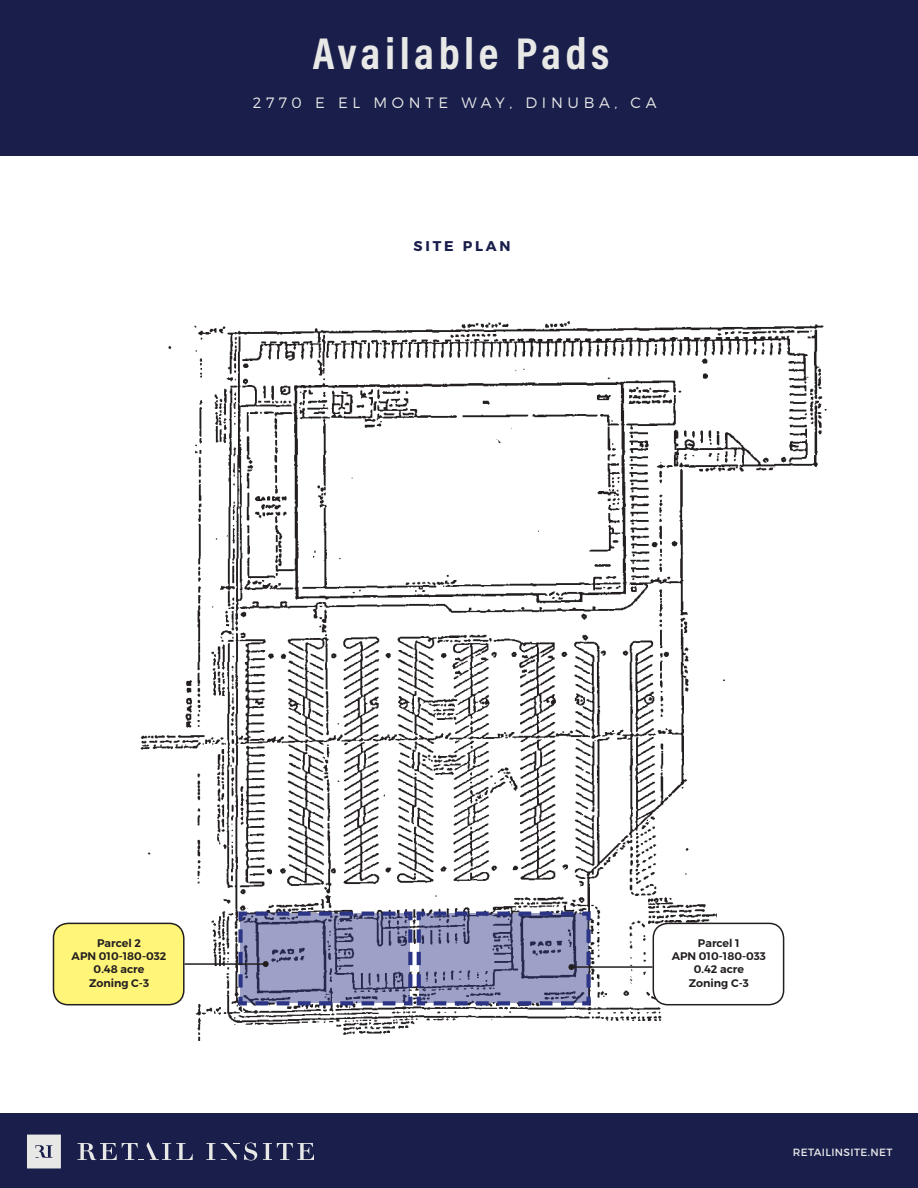
<style>
.page{position:relative;width:918px;height:1188px;background:#fff}
.page>*{position:absolute;margin:0;border:0;box-sizing:border-box;transform-origin:0 0}
.t1{font:700 45px "Acumin Pro Cond";letter-spacing:.1em;color:#e8e9e7}
.t2{font:300 15px "Montserrat";letter-spacing:.31em;color:#e8e9e7}
.Headers{font:700 14.1px "Montserrat";letter-spacing:.2em;color:#191e4b}
.t3{font:600 11.1px "Montserrat";color:#231f20}
.t4{font:10.5px "Montserrat";letter-spacing:.035em;color:#e8e9e7}
</style>
<div class="page">
<div style="left:0;top:1113px;width:918px;height:75px;background:#191e4b"></div>
<svg style="left:78px;top:1142px;width:115px;height:18px"></svg>
<svg style="left:206px;top:1143px;width:9px;height:17px"></svg>
<svg style="left:221px;top:1142px;width:36px;height:19px"></svg>
<svg style="left:263px;top:1143px;width:51px;height:17px"></svg>
<svg style="left:27px;top:1135px;width:34px;height:33px"></svg>
<div style="left:0;top:0;width:918px;height:156px;background:#191e4b"></div>
<img style="left:119px;top:321px;width:708px;height:720px">
<div style="left:408px;top:464px;width:119px;height:61px;background:#fff"></div>
<div style="left:53px;top:923px;width:131px;height:82px;background:#fff578;border-radius:15px"></div>
<div style="left:53px;top:923px;width:132px;height:82px;border:2px solid #231f20;border-radius:15px"></div>
<div style="left:653px;top:923px;width:131px;height:82px;background:#fff;border-radius:15px"></div>
<div style="left:653px;top:923px;width:131px;height:82px;border:2px solid #231f20;border-radius:15px"></div>
<hr style="left:185px;top:963px;width:81px;height:2px;background:#231f20">
<hr style="left:571px;top:966px;width:82px;height:2px;background:#231f20">
<svg style="left:236px;top:909px;width:357px;height:99px;background:#898cb1"></svg>
<h1 class="t1" style="left:313px;top:24px;width:298px">Available Pads</h1>
<h2 class="t2" style="left:253px;top:94px;width:405px">2770 E EL MONTE WAY, DINUBA, CA</h2>
<p class="Headers" style="left:414px;top:238px;width:98px">SITE PLAN</p>
<p class="t3" style="left:97px;top:936px;width:45px">Parcel 2</p>
<p class="t3" style="left:72px;top:949px;width:96px">APN 010-180-032</p>
<p class="t3" style="left:94px;top:962px;width:52px">0.48 acre</p>
<p class="t3" style="left:89px;top:976px;width:62px">Zoning C-3</p>
<p class="t3" style="left:698px;top:936px;width:43px">Parcel 1</p>
<p class="t3" style="left:672px;top:949px;width:96px">APN 010-180-033</p>
<p class="t3" style="left:694px;top:962px;width:52px">0.42 acre</p>
<p class="t3" style="left:689px;top:976px;width:62px">Zoning C-3</p>
<p class="t4" style="left:793px;top:1145px;width:101px">RETAILINSITE.NET</p>
</div>
